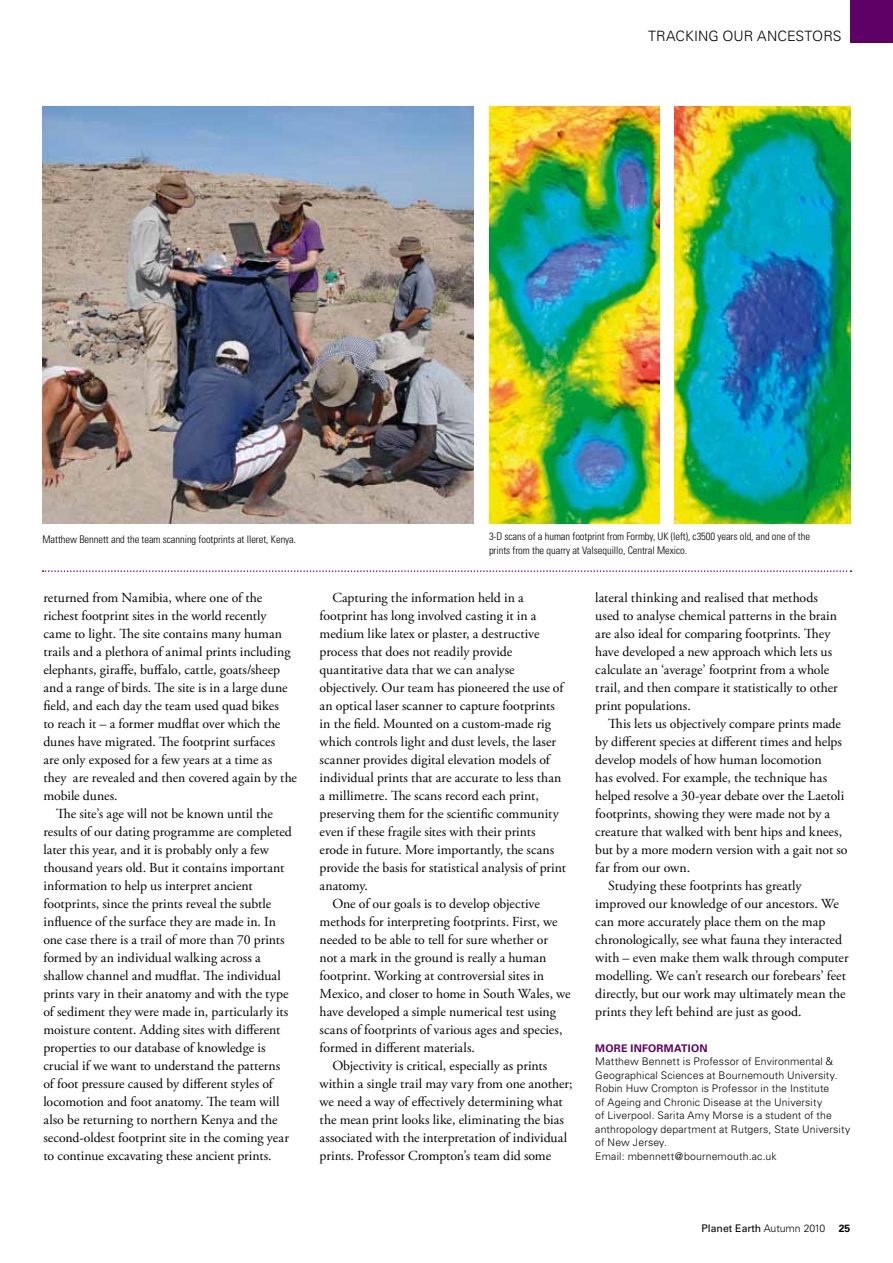
<style>
.page{position:relative;width:893px;height:1263px;background:#fff}
.page>*{position:absolute;margin:0;border:0;box-sizing:border-box;transform-origin:0 0}
.t1{font:300 14.25px "Univers";color:#000}
.t2{font:13.8px/18px "Adobe Garamond Pro";color:#000}
.t3{font:300 10.5px/13.5px "Univers";letter-spacing:.01em;color:#000}
.t4{font:300 condensed 10.5px/13.5px "Univers";letter-spacing:-.005em;color:#000}
.t5{font:10.5px "Univers";color:#000}
.t6{font:700 10.5px "Univers";letter-spacing:.025em;color:#5f0066}
.s1{font-weight:300}
.s2{font-weight:700}
</style>
<div class="page">
<div style="left:850px;top:0;width:43px;height:42px;background:#5f0066"></div>
<img style="left:43px;top:106px;width:430px;height:417px">
<img style="left:489px;top:106px;width:170px;height:417px">
<img style="left:675px;top:106px;width:175px;height:417px">
<svg style="left:43px;top:570px;width:808px;height:2px"></svg>
<p class="t1" style="left:648px;top:27px;width:19px">trac</p>
<p class="t1" style="left:685px;top:27px;width:83px">king our anc</p>
<p class="t1" style="left:787px;top:27px;width:46px">estors</p>
<p class="t4" style="left:43px;top:533px;width:255px">Matthew Bennett and the team scanning footprints at Ileret, Kenya.</p>
<p class="t2" style="left:43px;top:589px;width:220px">returned from Namibia, where one of the</p>
<p class="t2" style="left:43px;top:607px;width:225px">richest footprint sites in the world recently</p>
<p class="t2" style="left:43px;top:625px;width:240px">came to light. The site contains many human</p>
<p class="t2" style="left:43px;top:643px;width:249px">trails and a plethora of animal prints including</p>
<p class="t2" style="left:43px;top:661px;width:238px">elephants, giraffe, buffalo, cattle, goats/sheep</p>
<p class="t2" style="left:43px;top:679px;width:246px">and a range of birds. The site is in a large dune</p>
<p class="t2" style="left:43px;top:697px;width:237px">field, and each day the team used quad bikes</p>
<p class="t2" style="left:43px;top:715px;width:238px">to reach it – a former mudflat over which the</p>
<p class="t2" style="left:43px;top:733px;width:233px">dunes have migrated. The footprint surfaces</p>
<p class="t2" style="left:43px;top:751px;width:230px">are only exposed for a few years at a time as</p>
<p class="t2" style="left:43px;top:769px;width:255px">they are revealed and then covered again by the</p>
<p class="t2" style="left:43px;top:787px;width:76px">mobile dunes.</p>
<p class="t2" style="left:56px;top:805px;width:218px">The site’s age will not be known until the</p>
<p class="t2" style="left:43px;top:823px;width:250px">results of our dating programme are completed</p>
<p class="t2" style="left:43px;top:841px;width:227px">later this year, and it is probably only a few</p>
<p class="t2" style="left:43px;top:859px;width:242px">thousand years old. But it contains important</p>
<p class="t2" style="left:43px;top:877px;width:211px">information to help us interpret ancient</p>
<p class="t2" style="left:43px;top:895px;width:229px">footprints, since the prints reveal the subtle</p>
<p class="t2" style="left:43px;top:913px;width:234px">influence of the surface they are made in. In</p>
<p class="t2" style="left:43px;top:931px;width:243px">one case there is a trail of more than 70 prints</p>
<p class="t2" style="left:43px;top:949px;width:219px">formed by an individual walking across a</p>
<p class="t2" style="left:43px;top:967px;width:239px">shallow channel and mudflat. The individual</p>
<p class="t2" style="left:43px;top:985px;width:247px">prints vary in their anatomy and with the type</p>
<p class="t2" style="left:43px;top:1003px;width:246px">of sediment they were made in, particularly its</p>
<p class="t2" style="left:43px;top:1021px;width:238px">moisture content. Adding sites with different</p>
<p class="t2" style="left:43px;top:1039px;width:224px">properties to our database of knowledge is</p>
<p class="t2" style="left:43px;top:1057px;width:238px">crucial if we want to understand the patterns</p>
<p class="t2" style="left:43px;top:1075px;width:231px">of foot pressure caused by different styles of</p>
<p class="t2" style="left:43px;top:1093px;width:238px">locomotion and foot anatomy. The team will</p>
<p class="t2" style="left:43px;top:1111px;width:236px">also be returning to northern Kenya and the</p>
<p class="t2" style="left:43px;top:1129px;width:247px">second-oldest footprint site in the coming year</p>
<p class="t2" style="left:43px;top:1147px;width:230px">to continue excavating these ancient prints.</p>
<p class="t4" style="left:489px;top:530px;width:322px">3-D scans of a human footprint from Formby, UK (left), c3500 years old, and one of the prints from the quarry at Valsequillo, Central Mexico.</p>
<p class="t2" style="left:332px;top:589px;width:193px">Capturing the information held in a</p>
<p class="t2" style="left:320px;top:607px;width:218px">footprint has long involved casting it in a</p>
<p class="t2" style="left:320px;top:625px;width:221px">medium like latex or plaster, a destructive</p>
<p class="t2" style="left:320px;top:643px;width:194px">process that does not readily provide</p>
<p class="t2" style="left:320px;top:661px;width:196px">quantitative data that we can analyse</p>
<p class="t2" style="left:320px;top:679px;width:245px">objectively. Our team has pioneered the use of</p>
<p class="t2" style="left:320px;top:697px;width:237px">an optical laser scanner to capture footprints</p>
<p class="t2" style="left:320px;top:715px;width:233px">in the field. Mounted on a custom-made rig</p>
<p class="t2" style="left:320px;top:733px;width:238px">which controls light and dust levels, the laser</p>
<p class="t2" style="left:320px;top:751px;width:232px">scanner provides digital elevation models of</p>
<p class="t2" style="left:320px;top:769px;width:243px">individual prints that are accurate to less than</p>
<p class="t2" style="left:320px;top:787px;width:221px">a millimetre. The scans record each print,</p>
<p class="t2" style="left:320px;top:805px;width:241px">preserving them for the scientific community</p>
<p class="t2" style="left:320px;top:823px;width:218px">even if these fragile sites with their prints</p>
<p class="t2" style="left:320px;top:841px;width:236px">erode in future. More importantly, the scans</p>
<p class="t2" style="left:320px;top:859px;width:248px">provide the basis for statistical analysis of print</p>
<p class="t2" style="left:320px;top:877px;width:50px">anatomy.</p>
<p class="t2" style="left:332px;top:895px;width:209px">One of our goals is to develop objective</p>
<p class="t2" style="left:320px;top:913px;width:239px">methods for interpreting footprints. First, we</p>
<p class="t2" style="left:320px;top:931px;width:230px">needed to be able to tell for sure whether or</p>
<p class="t2" style="left:320px;top:949px;width:228px">not a mark in the ground is really a human</p>
<p class="t2" style="left:320px;top:967px;width:226px">footprint. Working at controversial sites in</p>
<p class="t2" style="left:320px;top:985px;width:253px">Mexico, and closer to home in South Wales, we</p>
<p class="t2" style="left:320px;top:1003px;width:238px">have developed a simple numerical test using</p>
<p class="t2" style="left:320px;top:1021px;width:244px">scans of footprints of various ages and species,</p>
<p class="t2" style="left:320px;top:1039px;width:157px">formed in different materials.</p>
<p class="t2" style="left:332px;top:1057px;width:217px">Objectivity is critical, especially as prints</p>
<p class="t2" style="left:320px;top:1075px;width:255px">within a single trail may vary from one another;</p>
<p class="t2" style="left:320px;top:1093px;width:245px">we need a way of effectively determining what</p>
<p class="t2" style="left:320px;top:1111px;width:246px">the mean print looks like, eliminating the bias</p>
<p class="t2" style="left:320px;top:1129px;width:249px">associated with the interpretation of individual</p>
<p class="t2" style="left:320px;top:1147px;width:233px">prints. Professor Crompton’s team did some</p>
<p class="t2" style="left:595px;top:589px;width:244px">lateral thinking and realised that methods used to analyse chemical patterns in the brain are also ideal for comparing footprints. They have developed a new approach which lets us calculate an ‘average’ footprint from a whole trail, and then compare it statistically to other print populations.</p>
<p class="t2" style="left:608px;top:715px;width:234px">This lets us objectively compare prints made</p>
<p class="t2" style="left:595px;top:733px;width:248px">by different species at different times and helps</p>
<p class="t2" style="left:595px;top:751px;width:228px">develop models of how human locomotion</p>
<p class="t2" style="left:595px;top:769px;width:233px">has evolved. For example, the technique has</p>
<p class="t2" style="left:595px;top:787px;width:250px">helped resolve a 30-year debate over the Laetoli</p>
<p class="t2" style="left:595px;top:805px;width:236px">footprints, showing they were made not by a</p>
<p class="t2" style="left:595px;top:823px;width:248px">creature that walked with bent hips and knees,</p>
<p class="t2" style="left:595px;top:841px;width:254px">but by a more modern version with a gait not so</p>
<p class="t2" style="left:595px;top:859px;width:96px">far from our own.</p>
<p class="t2" style="left:608px;top:877px;width:195px">Studying these footprints has greatly</p>
<p class="t2" style="left:595px;top:895px;width:245px">improved our knowledge of our ancestors. We</p>
<p class="t2" style="left:595px;top:913px;width:232px">can more accurately place them on the map</p>
<p class="t2" style="left:595px;top:931px;width:248px">chronologically, see what fauna they interacted</p>
<p class="t2" style="left:595px;top:949px;width:255px">with – even make them walk through computer</p>
<p class="t2" style="left:595px;top:967px;width:252px">modelling. We can’t research our forebears’ feet</p>
<p class="t2" style="left:595px;top:985px;width:252px">directly, but our work may ultimately mean the</p>
<p class="t2" style="left:595px;top:1003px;width:208px">prints they left behind are just as good.</p>
<p class="t6" style="left:595px;top:1042px;width:114px">MORE INFORMATION</p>
<p class="t3" style="left:595px;top:1055px;width:256px">Matthew Bennett is Professor of Environmental &amp; Geographical Sciences at Bournemouth U niversity.<br>Robin Huw Crompton is Professor in the I nstitute<br>of Ageing and Chronic Disease at the U niversity<br>of Liverpool. Sarita Amy Morse is a student of the anthropology department at Rutgers, State U niversity of New Jersey.<br>Email: mbennett@bournemouth.ac.uk</p>
<p class="t5" style="left:701px;top:1222px;width:151px">Planet Earth <span class="s1">Autumn 2010</span> <span class="s2">25</span></p>
</div>
